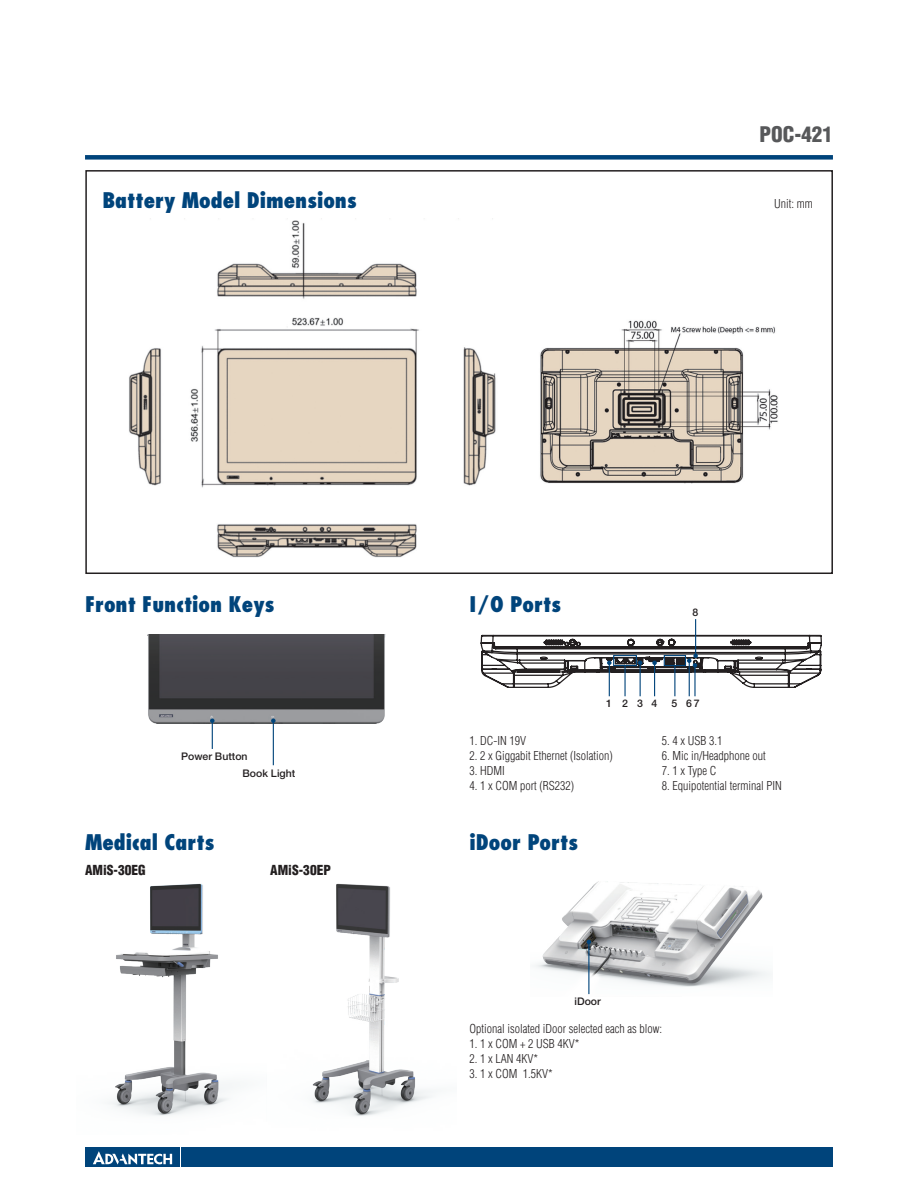
<style>
.page{position:relative;width:918px;height:1188px;background:#fff}
.page>*{position:absolute;margin:0;border:0;box-sizing:border-box;transform-origin:0 0}
.t1{font:800 condensed 21px "Futura";color:#00447b}
.t2{font:900 condensed 21px "Helvetica";color:#57585a}
.t3{font:900 condensed 13.5px "Helvetica";color:#231f20}
.t4{font:300 condensed 12px "Helvetica";color:#231f20}
.t5{font:500 10.5px/17.1px "Helvetica Neue";color:#231f20}
</style>
<div class="page">
<div style="left:85px;top:155px;width:748px;height:5px;background:#00447b"></div>
<div style="left:182px;top:1147px;width:651px;height:20px;background:#00447b"></div>
<div style="left:85px;top:1147px;width:95px;height:20px;background:#00447b"></div>
<svg style="left:93px;top:1151px;width:79px;height:14px"></svg>
<img style="left:108px;top:883px;width:325px;height:233px">
<div style="left:85px;top:170px;width:748px;height:404px;border:2px solid #231f20"></div>
<img style="left:148px;top:634px;width:238px;height:89px">
<svg style="left:210px;top:718px;width:5px;height:31px"></svg>
<hr style="left:273px;top:721px;width:1px;height:44px;background:#00447b">
<svg style="left:271px;top:718px;width:5px;height:5px"></svg>
<hr style="left:609px;top:663px;width:1px;height:33px;background:#00447b">
<hr style="left:640px;top:663px;width:1px;height:33px;background:#00447b">
<hr style="left:654px;top:663px;width:1px;height:33px;background:#00447b">
<hr style="left:689px;top:661px;width:1px;height:35px;background:#00447b">
<hr style="left:694px;top:665px;width:2px;height:31px;background:#00447b">
<hr style="left:624px;top:665px;width:2px;height:31px;background:#00447b">
<hr style="left:674px;top:665px;width:1px;height:31px;background:#00447b">
<hr style="left:695px;top:619px;width:1px;height:37px;background:#00447b">
<svg style="left:480px;top:633px;width:342px;height:56px"></svg>
<img style="left:534px;top:881px;width:237px;height:114px">
<hr style="left:588px;top:942px;width:1px;height:52px;background:#00447b">
<svg style="left:587px;top:940px;width:4px;height:4px"></svg>
<img style="left:129px;top:218px;width:649px;height:340px">
<h1 class="t2" style="left:759px;top:121px;width:75px">POC-421</h1>
<h1 class="t1" style="left:102px;top:187px;width:256px">Battery Model Dimensions</h1>
<p class="t4" style="left:774px;top:196px;width:40px">Unit: mm</p>
<h1 class="t1" style="left:85px;top:591px;width:191px">Front Function Keys</h1>
<p class="t5" style="left:243px;top:747px;width:54px;text-indent:-61px">Power Button<br>Book Light</p>
<h1 class="t1" style="left:85px;top:829px;width:131px">Medical Carts</h1>
<p class="t3" style="left:85px;top:861px;width:62px">AMiS-30EG</p>
<p class="t3" style="left:270px;top:861px;width:62px">AMiS-30EP</p>
<h1 class="t1" style="left:470px;top:591px;width:93px">I/O Ports</h1>
<p class="t5" style="left:693px;top:604px;width:7px">8</p>
<p class="t5" style="left:606px;top:695px;width:7px">1</p>
<p class="t5" style="left:637px;top:695px;width:22px">3 4</p>
<p class="t5" style="left:686px;top:695px;width:15px">67</p>
<p class="t5" style="left:622px;top:695px;width:7px">2</p>
<p class="t5" style="left:672px;top:695px;width:7px">5</p>
<p class="t4" style="left:470px;top:733px;width:58px">1. DC-IN 19V</p>
<p class="t4" style="left:470px;top:748px;width:145px">2. 2 x Giggabit Ethernet (Isolation)</p>
<p class="t4" style="left:470px;top:763px;width:37px">3. HDMI</p>
<p class="t4" style="left:470px;top:778px;width:106px">4. 1 x COM port (RS232)</p>
<h1 class="t1" style="left:470px;top:829px;width:110px">iDoor Ports</h1>
<p class="t4" style="left:662px;top:733px;width:62px">5. 4 x USB 3.1</p>
<p class="t4" style="left:662px;top:748px;width:105px">6. Mic in/Headphone out</p>
<p class="t4" style="left:662px;top:763px;width:56px">7. 1 x Type C</p>
<p class="t4" style="left:662px;top:778px;width:121px">8. Equipotential terminal PIN</p>
<p class="t5" style="left:575px;top:993px;width:28px">iDoor</p>
<p class="t4" style="left:470px;top:1021px;width:194px">Optional isolated iDoor selected each as blow:</p>
<p class="t4" style="left:470px;top:1036px;width:111px">1. 1 x COM + 2 USB 4KV*</p>
<p class="t4" style="left:470px;top:1051px;width:70px">2. 1 x LAN 4KV*</p>
<p class="t4" style="left:470px;top:1066px;width:85px">3. 1 x COM 1.5KV*</p>
</div>
